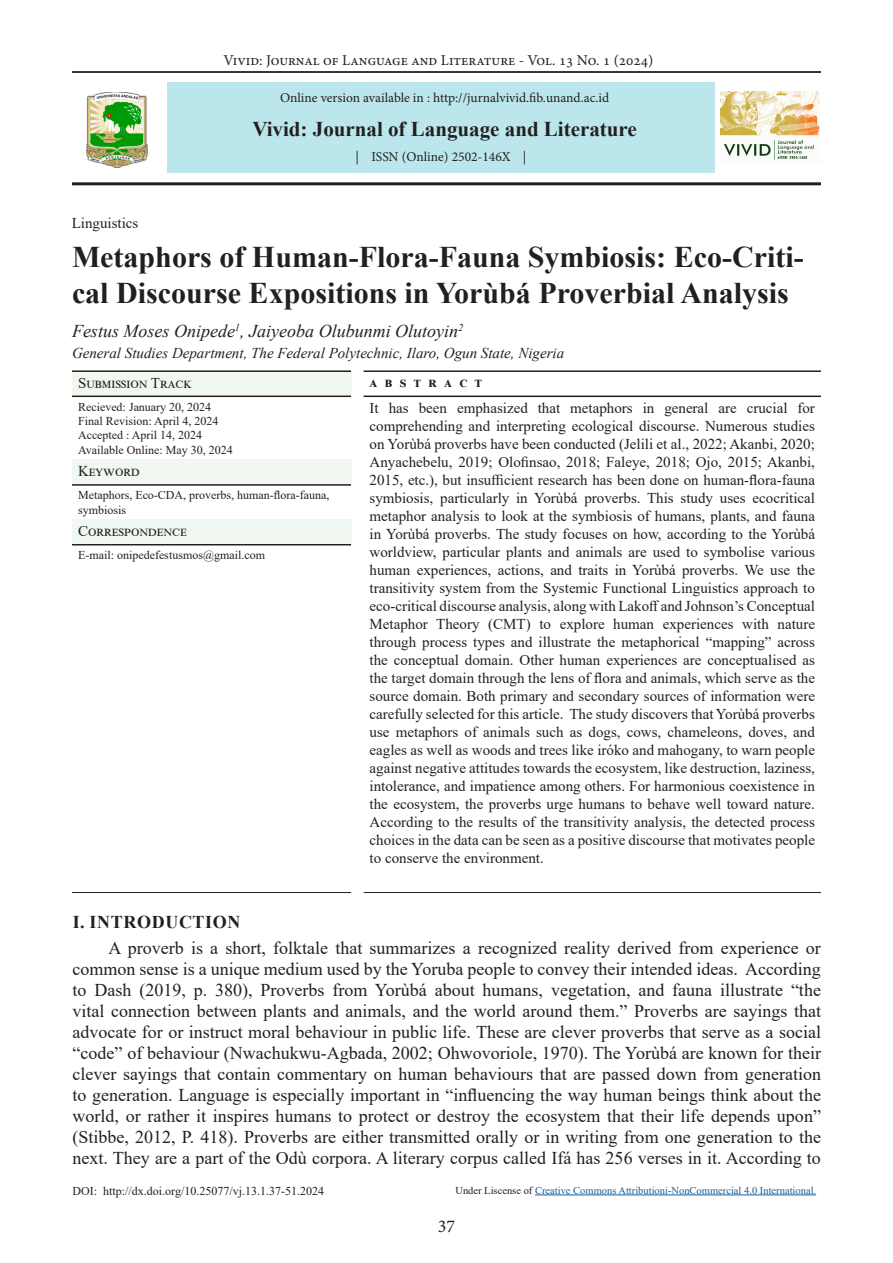
<style>
.page{position:relative;width:893px;height:1263px;background:#fff}
.page>*{position:absolute;margin:0;border:0;box-sizing:border-box;transform-origin:0 0}
.t1{font:700 30px/36px "Times New Roman";color:#231f20}
.t2{font:700 21px "Times New Roman";color:#231f20}
.Konten{font:18px/21px "Times New Roman";color:#231f20;text-align:justify}
.Author{font:italic 18px "Times New Roman";color:#231f20}
.Header_1{font:700 18px "Times New Roman";letter-spacing:.035em;color:#231f20}
.t3{font:18px "Minion Pro";color:#231f20}
.Abstract{font:15px/18px "Times New Roman";color:#231f20;text-align:justify}
.Affiliation{font:italic 15px "Times New Roman";color:#231f20}
.t4{font:15px "Minion Pro";color:#231f20}
.Abstract_Table{font:15px "Times New Roman";letter-spacing:.035em;color:#231f20}
.Abstract_Table-2{font:15px "Times New Roman";letter-spacing:.08em;color:#231f20}
.Abstract_Table-3{font:700 15px "Times New Roman";color:#231f20}
.t5{font:13.5px "Minion Pro";color:#231f20}
.Abstract_table_descr{font:12px/14.4px "Times New Roman";color:#231f20}
.t6{font:10.5px "Times New Roman";color:#175d9e}
.s1{color:#231f20}
</style>
<div class="page">
<hr style="left:72px;top:71px;width:749px;height:1px;background:#231f20">
<img style="left:86px;top:93px;width:61px;height:75px">
<hr style="left:72px;top:182px;width:749px;height:3px;background:#231f20">
<hr style="left:72px;top:72px;width:749px;height:1px;background:#231f20">
<div style="left:167px;top:82px;width:548px;height:91px;background:#bbe6eb"></div>
<div style="left:72px;top:371px;width:279px;height:25px;background:#f1f8ef"></div>
<div style="left:72px;top:460px;width:279px;height:25px;background:#f0f8f1"></div>
<div style="left:72px;top:520px;width:279px;height:25px;background:#f0f8f1"></div>
<hr style="left:72px;top:370px;width:279px;height:2px;background:#231f20">
<hr style="left:364px;top:370px;width:457px;height:2px;background:#231f20">
<hr style="left:72px;top:396px;width:279px;height:1px;background:#231f20">
<hr style="left:364px;top:396px;width:457px;height:1px;background:#231f20">
<hr style="left:72px;top:484px;width:279px;height:2px;background:#231f20">
<hr style="left:72px;top:544px;width:279px;height:1px;background:#231f20">
<hr style="left:364px;top:892px;width:457px;height:1px;background:#231f20">
<hr style="left:72px;top:892px;width:279px;height:1px;background:#231f20">
<hr style="left:535px;top:1195px;width:281px;height:1px;background:#175d9e">
<img style="left:721px;top:91px;width:98px;height:69px">
<p class="t4" style="left:223px;top:50px;width:431px">Vivid: Journal of Language and Literature - Vol. 13 No. 1 (2024)</p>
<p class="t5" style="left:280px;top:89px;width:331px">Online version available in : http://jurnalvivid.fib.unand.ac.id</p>
<p class="t2" style="left:252px;top:114px;width:386px">Vivid: Journal of Language and Literature</p>
<p class="t5" style="left:356px;top:148px;width:172px">| ISSN (Online) 2502-146X |</p>
<p class="Abstract" style="left:72px;top:214px;width:68px">Linguistics</p>
<p class="t1" style="left:72px;top:238px;width:733px">Metaphors of Human-Flora-Fauna Symbiosis: Eco-Criti&shy;cal Discourse Expositions in Yorùbá Proverbial Analysis</p>
<p class="Affiliation" style="left:72px;top:343px;width:494px">General Studies Department, The Federal Polytechnic, Ilaro, Ogun State, Nigeria</p>
<p class="Author" style="left:72px;top:319px;width:393px">Festus Moses Onipede<sup>1</sup>, Jaiyeoba Olubunmi Olutoyin<sup>2</sup></p>
<p class="Abstract_Table" style="left:78px;top:372px;width:115px">Submission Track</p>
<p class="Abstract_Table-3" style="left:370px;top:371px;width:114px">A B S T R A C T</p>
<p class="Abstract_table_descr" style="left:78px;top:399px;width:135px">Recieved: January 20, 2024</p>
<p class="Abstract_table_descr" style="left:78px;top:413px;width:142px">Final Revision: April 4, 2024</p>
<p class="Abstract_table_descr" style="left:78px;top:428px;width:126px">Accepted : April 14, 2024</p>
<p class="Abstract_table_descr" style="left:78px;top:442px;width:156px">Available Online: May 30, 2024</p>
<p class="Abstract" style="left:370px;top:398px;width:447px">It has been emphasized that metaphors in general are crucial for comprehending and interpreting ecological discourse. Numerous studies on Yorùbá proverbs have been conducted (Jelili et al., 2022; Akanbi, 2020; Anyachebelu, 2019; Olofinsao, 2018; Faleye, 2018; Ojo, 2015; Akanbi, 2015, etc.), but insufficient research has been done on human-flora-fauna symbiosis, particularly in Yorùbá proverbs. This study uses ecocritical metaphor analysis to look at the symbiosis of humans, plants, and fauna in Yorùbá proverbs. The study focuses on how, according to the Yorùbá worldview, particular plants and animals are used to symbolise various human experiences, actions, and traits in Yorùbá proverbs. We use the transitivity system from the Systemic Functional Linguistics approach to eco-critical discourse analysis, along with Lakoff and Johnson’s Conceptual Metaphor Theory (CMT) to explore human experiences with nature through process types and illustrate the metaphorical “mapping” across the conceptual domain. Other human experiences are conceptualised as the target domain through the lens of flora and animals, which serve as the source domain. Both primary and secondary sources of information were carefully selected for this article. The study discovers that Yorùbá proverbs use metaphors of animals such as dogs, cows, chameleons, doves, and eagles as well as woods and trees like iróko and mahogany, to warn people against negative attitudes towards the ecosystem, like destruction, laziness, intolerance, and impatience among others. For harmonious coexistence in the ecosystem, the proverbs urge humans to behave well toward nature.<br>According to the results of the transitivity analysis, the detected process choices in the data can be seen as a positive discourse that motivates people to conserve the environment.</p>
<p class="Abstract_Table" style="left:78px;top:461px;width:63px">Keyword</p>
<p class="Abstract_table_descr" style="left:78px;top:488px;width:253px">Metaphors, Eco-CDA, proverbs, human-flora-fauna, symbiosis</p>
<p class="Abstract_Table-2" style="left:78px;top:520px;width:110px">Correspondence</p>
<p class="Abstract_table_descr" style="left:78px;top:547px;width:189px">E-mail: onipedefestusmos@gmail.com</p>
<p class="Header_1" style="left:73px;top:909px;width:169px">I. INTRODUCTION</p>
<p class="Konten" style="left:73px;top:936px;width:750px;text-indent:36px">A proverb is a short, folktale that summarizes a recognized reality derived from experience or common sense is a unique medium used by the Yoruba people to convey their intended ideas. According to Dash (2019, p. 380), Proverbs from Yorùbá about humans, vegetation, and fauna illustrate “the vital connection between plants and animals, and the world around them.” Proverbs are sayings that advocate for or instruct moral behaviour in public life. These are clever proverbs that serve as a social “code” of behaviour (Nwachukwu-Agbada, 2002; Ohwovoriole, 1970). The Yorùbá are known for their clever sayings that contain commentary on human behaviours that are passed down from generation to generation. Language is especially important in “influencing the way human beings think about the world, or rather it inspires humans to protect or destroy the ecosystem that their life depends upon” (Stibbe, 2012, P. 418). Proverbs are either transmitted orally or in writing from one generation to the next. They are a part of the Odù corpora. A literary corpus called Ifá has 256 verses in it. According to</p>
<p class="Abstract_table_descr" style="left:73px;top:1183px;width:253px">DOI: http://dx.doi.org/10.25077/vj.13.1.37-51.2024</p>
<p class="t6" style="left:455px;top:1183px;width:362px"><span class="s1">Under Liscense of</span> Creative Commons Attributioni-NonCommercial 4.0 International.</p>
<p class="t3" style="left:438px;top:1214px;width:19px">37</p>
</div>
